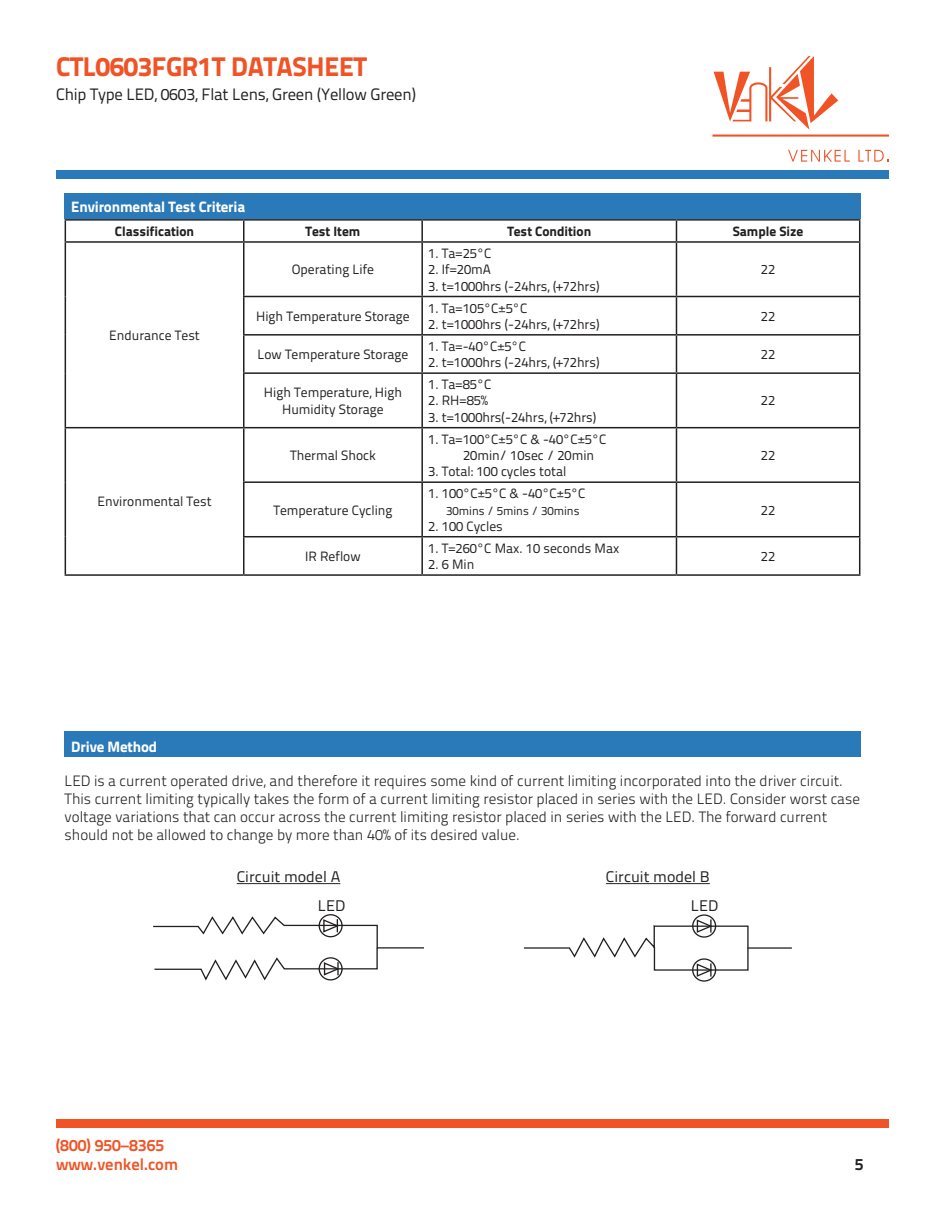
<style>
.page{position:relative;width:945px;height:1215px;background:#fff}
.page>*{position:absolute;margin:0;border:0;box-sizing:border-box;transform-origin:0 0}
.t1{font:800 27px "Titillium Text 22 L";letter-spacing:-.01em;color:#f05325}
.t2{font:16.5px "Titillium Text 22 L";letter-spacing:-.01em;color:#221f1f}
.t3{font:700 16.5px/19.8px "Titillium Text 22 L";color:#f05325}
.t4{font:700 16.5px "Titillium Text 22 L";color:#221f1f}
.t5{font:15.45px "Titillium Text 22 L";color:#221f1f;scale:1.04 1}
.t6{font:300 15px/18px "Titillium Text 22 L";color:#221f1f}
.t7{font:800 15px "Titillium Text 22 L";letter-spacing:-.01em;color:#fff}
.t8{font:13.5px/16.2px "Titillium Text 22 L";color:#221f1f;text-align:center}
.t9{font:800 13.5px "Titillium Text 22 L";color:#221f1f}
.t10{font:12px "Titillium Text 22 L";color:#221f1f}
</style>
<div class="page">
<svg style="left:714px;top:56px;width:124px;height:74px"></svg>
<svg style="left:788px;top:150px;width:62px;height:12px"></svg>
<svg style="left:858px;top:150px;width:31px;height:12px"></svg>
<hr style="left:712px;top:135px;width:177px;height:2px;background:#f05325">
<div style="left:56px;top:170px;width:833px;height:9px;background:#2a79b8"></div>
<div style="left:56px;top:1119px;width:833px;height:9px;background:#f05325"></div>
<div style="left:65px;top:194px;width:796px;height:25px;background:#2a79b8"></div>
<hr style="left:65px;top:219px;width:179px;height:2px;background:#221f1f">
<svg style="left:65px;top:221px;width:1px;height:20px"></svg>
<hr style="left:244px;top:219px;width:178px;height:2px;background:#221f1f">
<hr style="left:243px;top:221px;width:2px;height:20px;background:#221f1f">
<hr style="left:422px;top:219px;width:254px;height:2px;background:#221f1f">
<hr style="left:421px;top:221px;width:2px;height:20px;background:#221f1f">
<hr style="left:676px;top:219px;width:184px;height:2px;background:#221f1f">
<svg style="left:676px;top:221px;width:1px;height:20px"></svg>
<svg style="left:859px;top:221px;width:1px;height:20px"></svg>
<hr style="left:65px;top:241px;width:179px;height:2px;background:#221f1f">
<hr style="left:65px;top:243px;width:1px;height:54px;background:#221f1f">
<hr style="left:244px;top:241px;width:178px;height:2px;background:#221f1f">
<hr style="left:243px;top:243px;width:2px;height:53px;background:#221f1f">
<hr style="left:422px;top:241px;width:254px;height:2px;background:#221f1f">
<hr style="left:421px;top:243px;width:2px;height:53px;background:#221f1f">
<hr style="left:676px;top:241px;width:184px;height:2px;background:#221f1f">
<hr style="left:676px;top:243px;width:1px;height:53px;background:#221f1f">
<hr style="left:859px;top:243px;width:1px;height:53px;background:#221f1f">
<hr style="left:65px;top:297px;width:1px;height:38px;background:#221f1f">
<hr style="left:243px;top:296px;width:179px;height:1px;background:#221f1f">
<hr style="left:243px;top:297px;width:2px;height:37px;background:#221f1f">
<hr style="left:422px;top:296px;width:254px;height:1px;background:#221f1f">
<hr style="left:421px;top:297px;width:2px;height:37px;background:#221f1f">
<hr style="left:676px;top:296px;width:184px;height:1px;background:#221f1f">
<hr style="left:676px;top:297px;width:1px;height:37px;background:#221f1f">
<hr style="left:859px;top:297px;width:1px;height:37px;background:#221f1f">
<hr style="left:65px;top:335px;width:1px;height:38px;background:#221f1f">
<hr style="left:243px;top:334px;width:179px;height:2px;background:#221f1f">
<hr style="left:243px;top:336px;width:2px;height:36px;background:#221f1f">
<hr style="left:422px;top:334px;width:254px;height:2px;background:#221f1f">
<hr style="left:421px;top:336px;width:2px;height:36px;background:#221f1f">
<hr style="left:676px;top:334px;width:184px;height:2px;background:#221f1f">
<hr style="left:676px;top:336px;width:1px;height:36px;background:#221f1f">
<hr style="left:859px;top:336px;width:1px;height:36px;background:#221f1f">
<hr style="left:65px;top:373px;width:1px;height:54px;background:#221f1f">
<hr style="left:243px;top:372px;width:179px;height:2px;background:#221f1f">
<hr style="left:243px;top:374px;width:2px;height:53px;background:#221f1f">
<hr style="left:422px;top:372px;width:254px;height:2px;background:#221f1f">
<hr style="left:421px;top:374px;width:2px;height:53px;background:#221f1f">
<hr style="left:676px;top:372px;width:184px;height:2px;background:#221f1f">
<hr style="left:676px;top:374px;width:1px;height:53px;background:#221f1f">
<hr style="left:859px;top:374px;width:1px;height:53px;background:#221f1f">
<hr style="left:65px;top:427px;width:179px;height:1px;background:#221f1f">
<hr style="left:65px;top:428px;width:1px;height:54px;background:#221f1f">
<hr style="left:244px;top:427px;width:178px;height:1px;background:#221f1f">
<hr style="left:243px;top:428px;width:2px;height:53px;background:#221f1f">
<hr style="left:422px;top:427px;width:254px;height:1px;background:#221f1f">
<hr style="left:421px;top:428px;width:2px;height:53px;background:#221f1f">
<hr style="left:676px;top:427px;width:184px;height:1px;background:#221f1f">
<hr style="left:676px;top:428px;width:1px;height:53px;background:#221f1f">
<hr style="left:859px;top:428px;width:1px;height:53px;background:#221f1f">
<hr style="left:65px;top:482px;width:1px;height:55px;background:#221f1f">
<hr style="left:243px;top:481px;width:179px;height:2px;background:#221f1f">
<hr style="left:243px;top:483px;width:2px;height:53px;background:#221f1f">
<hr style="left:422px;top:481px;width:254px;height:2px;background:#221f1f">
<hr style="left:421px;top:483px;width:2px;height:53px;background:#221f1f">
<hr style="left:676px;top:481px;width:184px;height:2px;background:#221f1f">
<hr style="left:676px;top:483px;width:1px;height:53px;background:#221f1f">
<hr style="left:859px;top:483px;width:1px;height:53px;background:#221f1f">
<hr style="left:65px;top:537px;width:1px;height:37px;background:#221f1f">
<hr style="left:243px;top:536px;width:179px;height:1px;background:#221f1f">
<hr style="left:243px;top:537px;width:2px;height:37px;background:#221f1f">
<hr style="left:422px;top:536px;width:254px;height:1px;background:#221f1f">
<hr style="left:421px;top:537px;width:2px;height:37px;background:#221f1f">
<hr style="left:676px;top:536px;width:184px;height:1px;background:#221f1f">
<hr style="left:676px;top:537px;width:1px;height:37px;background:#221f1f">
<hr style="left:859px;top:537px;width:1px;height:37px;background:#221f1f">
<hr style="left:65px;top:574px;width:179px;height:2px;background:#221f1f">
<hr style="left:244px;top:574px;width:178px;height:2px;background:#221f1f">
<hr style="left:422px;top:574px;width:254px;height:2px;background:#221f1f">
<hr style="left:676px;top:574px;width:184px;height:2px;background:#221f1f">
<div style="left:65px;top:732px;width:796px;height:25px;background:#2a79b8"></div>
<div style="left:319px;top:914px;width:24px;height:23px;border:1px solid #221f1f;border-radius:50%"></div>
<svg style="left:153px;top:915px;width:271px;height:66px"></svg>
<hr style="left:747px;top:947px;width:45px;height:2px;background:#221f1f">
<div style="left:692px;top:914px;width:24px;height:24px;border:1px solid #221f1f;border-radius:50%"></div>
<div style="left:692px;top:958px;width:24px;height:24px;border:1px solid #221f1f;border-radius:50%"></div>
<svg style="left:523px;top:919px;width:226px;height:59px"></svg>
<hr style="left:237px;top:883px;width:103px;height:1px;background:#221f1f">
<hr style="left:606px;top:883px;width:104px;height:1px;background:#221f1f">
<h1 class="t1" style="left:56px;top:56px;width:312px">CTL0603FGR1T DATASHEET</h1>
<p class="t2" style="left:56px;top:88px;width:361px">Chip Type LED, 0603, Flat Lens, Green (Yellow Green)</p>
<p class="t7" style="left:71px;top:200px;width:175px">Environmental Test Criteria</p>
<p class="t9" style="left:115px;top:226px;width:81px">Classification</p>
<p class="t9" style="left:306px;top:226px;width:56px">Test Item</p>
<p class="t9" style="left:507px;top:226px;width:85px">Test Condition</p>
<p class="t9" style="left:733px;top:226px;width:72px">Sample Size</p>
<p class="t8" style="left:109px;top:328px;width:92px">Endurance Test</p>
<p class="t8" style="left:97px;top:495px;width:116px">Environmental Test</p>
<p class="t8" style="left:292px;top:263px;width:84px">Operating Life</p>
<p class="t8" style="left:256px;top:309px;width:155px">High Temperature Storage</p>
<p class="t8" style="left:258px;top:348px;width:152px">Low Temperature Storage</p>
<p class="t8" style="left:264px;top:386px;width:140px">High Temperature, High<br>Humidity Storage</p>
<p class="t8" style="left:290px;top:448px;width:87px">Thermal Shock</p>
<p class="t8" style="left:273px;top:503px;width:121px">Temperature Cycling</p>
<p class="t8" style="left:305px;top:549px;width:57px">IR Reflow</p>
<p class="t8" style="left:428px;top:247px;width:65px">1. Ta=25°C</p>
<p class="t8" style="left:428px;top:263px;width:64px">2. If=20mA</p>
<p class="t8" style="left:428px;top:279px;width:173px">3. t=1000hrs (-24hrs, (+72hrs)</p>
<p class="t8" style="left:428px;top:301px;width:101px">1. Ta=105°C±5°C</p>
<p class="t8" style="left:428px;top:317px;width:173px">2. t=1000hrs (-24hrs, (+72hrs)</p>
<p class="t8" style="left:428px;top:339px;width:99px">1. Ta=-40°C±5°C</p>
<p class="t8" style="left:428px;top:356px;width:173px">2. t=1000hrs (-24hrs, (+72hrs)</p>
<p class="t8" style="left:428px;top:378px;width:65px">1. Ta=85°C</p>
<p class="t8" style="left:428px;top:394px;width:61px">2. RH=85%</p>
<p class="t8" style="left:428px;top:410px;width:170px">3. t=1000hrs(-24hrs, (+72hrs)</p>
<p class="t8" style="left:463px;top:432px;width:145px;text-align:left;text-indent:-35px">1. Ta=100°C±5°C &amp; -40°C±5°C<br>20min/ 10sec / 20min</p>
<p class="t8" style="left:428px;top:465px;width:140px">3. Total: 100 cycles total</p>
<p class="t8" style="left:428px;top:487px;width:159px">1. 100°C±5°C &amp; -40°C±5°C</p>
<p class="t10" style="left:446px;top:506px;width:135px">30mins / 5mins / 30mins</p>
<p class="t8" style="left:428px;top:519px;width:76px">2. 100 Cycles</p>
<p class="t8" style="left:428px;top:541px;width:193px">1. T=260°C Max. 10 seconds Max</p>
<p class="t8" style="left:428px;top:558px;width:48px">2. 6 Min</p>
<p class="t8" style="left:761px;top:263px;width:16px">22</p>
<p class="t8" style="left:761px;top:309px;width:16px">22</p>
<p class="t8" style="left:761px;top:348px;width:16px">22</p>
<p class="t8" style="left:761px;top:394px;width:16px">22</p>
<p class="t8" style="left:761px;top:448px;width:16px">22</p>
<p class="t8" style="left:761px;top:503px;width:16px">22</p>
<p class="t8" style="left:761px;top:549px;width:16px">22</p>
<p class="t7" style="left:71px;top:740px;width:87px">Drive Method</p>
<p class="t6" style="left:65px;top:774px;width:797px">LED is a current operated drive, and therefore it requires some kind of current limiting incorporated into the driver circuit.<br>This current limiting typically takes the form of a current limiting resistor placed in series with the LED. Consider worst case voltage variations that can occur across the current limiting resistor placed in series with the LED. The forward current should not be allowed to change by more than 40% of its desired value.</p>
<p class="t5" style="left:237px;top:868px;width:101px">Circuit model A</p>
<p class="t5" style="left:606px;top:868px;width:101px">Circuit model B</p>
<p class="t3" style="left:56px;top:1136px;width:124px">(800) 950–8365 www.venkel.com</p>
<p class="t5" style="left:318px;top:896px;width:28px">LED</p>
<p class="t5" style="left:691px;top:896px;width:28px">LED</p>
<p class="t4" style="left:855px;top:1158px;width:10px">5</p>
</div>
